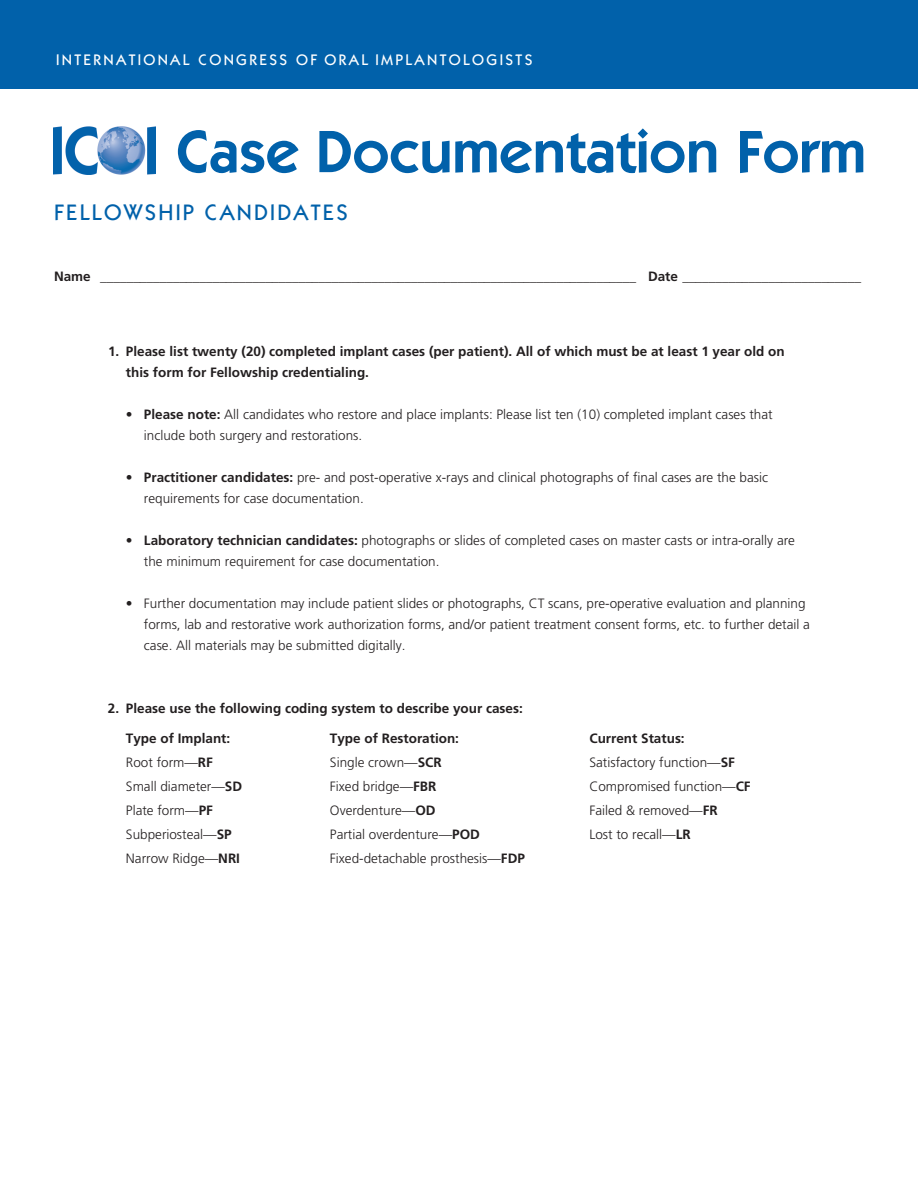
<style>
.page{position:relative;width:918px;height:1188px;background:#fff}
.page>*{position:absolute;margin:0;border:0;box-sizing:border-box;transform-origin:0 0}
.t1{font:600 60px "Itc Kabel";color:#0161aa}
.t2{font:500 22.5px "Itc Kabel";letter-spacing:.1em;color:#0161aa}
.t3{font:500 15.3px "Itc Kabel";letter-spacing:.15em;color:#fff}
.t4{font:300 13.5px/21px "Frutiger";color:#231f20}
.t5{font:700 13.5px/21px "Frutiger";color:#231f20}
.s1{font-weight:700}
</style>
<div class="page">
<div style="left:50px;top:123px;width:108px;height:53px;background:linear-gradient(to right,#fff,#fff)"></div>
<img style="left:53px;top:127px;width:102px;height:47px">
<div style="left:0;top:0;width:918px;height:89px;background:#0161aa"></div>
<p class="t3" style="left:56px;top:51px;width:478px">INTERNATIONAL CONGRESS OF ORAL IMPLANTOLOGISTS</p>
<h1 class="t1" style="left:176px;top:116px;width:692px">Case Documentation Form</h1>
<h2 class="t2" style="left:54px;top:199px;width:295px">FELLOWSHIP CANDIDATES</h2>
<p class="t4" style="left:54px;top:265px;width:809px"><span class="s1">Name</span> _________________________________________________________________________________ <span class="s1">Date</span> ___________________________</p>
<p class="t5" style="left:126px;top:340px;width:660px;text-indent:-18px">1. Please list twenty (20) completed implant cases (per patient). All of which must be at least 1 year old on this form for Fellowship credentialing.</p>
<p class="t4" style="left:144px;top:403px;width:630px;text-indent:-18px">• <span class="s1">Please note:</span> All candidates who restore and place implants: Please list ten (10) completed implant cases that include both surgery and restorations.</p>
<p class="t4" style="left:144px;top:466px;width:626px;text-indent:-18px">• <span class="s1">Practitioner candidates:</span> pre- and post-operative x-rays and clinical photographs of final cases are the basic requirements for case documentation.</p>
<p class="t4" style="left:144px;top:529px;width:653px;text-indent:-18px">• <span class="s1">Laboratory technician candidates:</span> photographs or slides of completed cases on master casts or intra-orally are the minimum requirement for case documentation.</p>
<p class="t4" style="left:144px;top:592px;width:668px;text-indent:-18px">• Further documentation may include patient slides or photographs, CT scans, pre-operative evaluation and planning forms, lab and restorative work authorization forms, and/or patient treatment consent forms, etc. to further detail a case. All materials may be submitted digitally.</p>
<p class="t5" style="left:108px;top:697px;width:416px">2. Please use the following coding system to describe your cases:</p>
<p class="t5" style="left:126px;top:728px;width:106px">Type of Implant:</p>
<p class="t5" style="left:330px;top:728px;width:131px">Type of Restoration:</p>
<p class="t5" style="left:589px;top:728px;width:97px">Current Status:</p>
<p class="t4" style="left:126px;top:752px;width:89px">Root form—<span class="s1">RF</span></p>
<p class="t4" style="left:330px;top:752px;width:113px">Single crown—<span class="s1">SCR</span></p>
<p class="t4" style="left:589px;top:752px;width:147px">Satisfactory function—<span class="s1">SF</span></p>
<p class="t4" style="left:126px;top:776px;width:118px">Small diameter—<span class="s1">SD</span></p>
<p class="t4" style="left:330px;top:776px;width:108px">Fixed bridge—<span class="s1">FBR</span></p>
<p class="t4" style="left:589px;top:776px;width:163px">Compromised function—<span class="s1">CF</span></p>
<p class="t4" style="left:126px;top:800px;width:88px">Plate form—<span class="s1">PF</span></p>
<p class="t4" style="left:330px;top:800px;width:107px">Overdenture—<span class="s1">OD</span></p>
<p class="t4" style="left:589px;top:800px;width:130px">Failed &amp; removed—<span class="s1">FR</span></p>
<p class="t4" style="left:126px;top:824px;width:107px">Subperiosteal—<span class="s1">SP</span></p>
<p class="t4" style="left:330px;top:824px;width:151px">Partial overdenture—<span class="s1">POD</span></p>
<p class="t4" style="left:589px;top:824px;width:103px">Lost to recall—<span class="s1">LR</span></p>
<p class="t4" style="left:126px;top:848px;width:116px">Narrow Ridge—<span class="s1">NRI</span></p>
<p class="t4" style="left:330px;top:848px;width:197px">Fixed-detachable prosthesis—<span class="s1">FDP</span></p>
</div>
